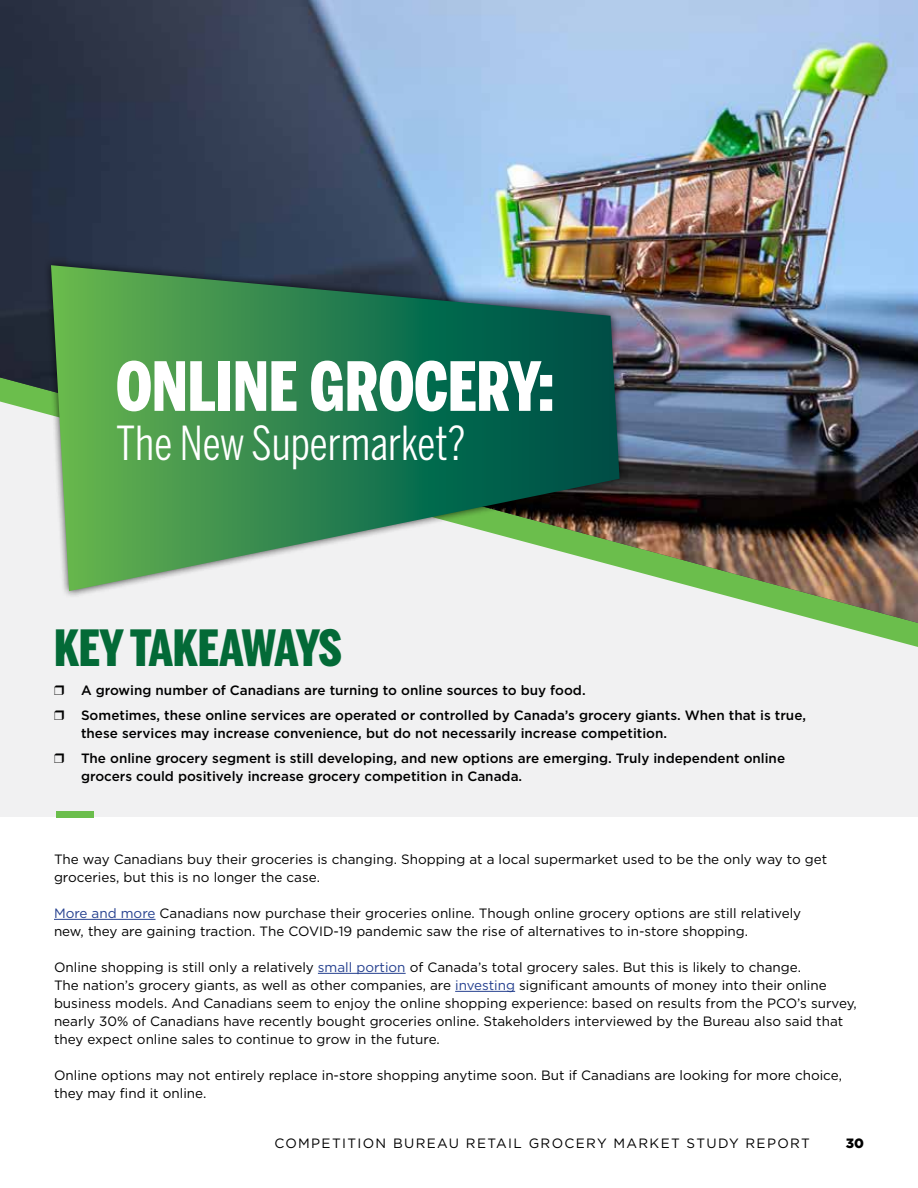
<style>
.page{position:relative;width:918px;height:1188px;background:#fff}
.page>*{position:absolute;margin:0;border:0;box-sizing:border-box;transform-origin:0 0}
.t1{font:900 67.05px "Benton Sans Comp";color:#fff}
.t2{font:900 49.5px "Benton Sans Comp";letter-spacing:-.015em;color:#036a37}
.t3{font:46.5px "Benton Sans Comp";color:#fff}
.t4{font:13.5px/18px "Gotham";color:#000}
.t5{font:500 13.5px/24.8px "Gotham";color:#000}
.t6{font:13.5px "Gotham";letter-spacing:.1em;color:#000}
.t7{font:900 13.5px "Gotham";color:#000}
.s1{color:#25408f}
</style>
<div class="page">
<div style="left:0;top:0;width:918px;height:816px;background:#f1f1f2"></div>
<hr style="left:54px;top:919px;width:102px;height:1px;background:#25408f">
<hr style="left:318px;top:973px;width:88px;height:1px;background:#25408f">
<hr style="left:455px;top:991px;width:60px;height:1px;background:#25408f">
<img style="left:0;top:0;width:918px;height:623px">
<div style="left:43px;top:257px;width:585px;height:342px;background:#000;opacity:.75"></div>
<svg style="left:51px;top:265px;width:569px;height:326px"></svg>
<div style="left:56px;top:812px;width:37px;height:6px;background:#6bbe4c"></div>
<h1 class="t1" style="left:116px;top:347px;width:440px">ONLINE GROCERY:</h1>
<h3 class="t3" style="left:116px;top:416px;width:351px">The New Supermarket?</h3>
<h2 class="t2" style="left:54px;top:619px;width:290px">KEY TAKEAWAYS</h2>
<p class="t5" style="left:54px;top:678px;width:754px">❒ A growing number of Canadians are turning to online sources to buy food.<br>❒ Sometimes, these online services are operated or controlled by Canada’s grocery giants. When that is true,</p>
<p class="t5" style="left:54px;top:721px;width:733px;text-indent:27px">these services may increase convenience, but do not necessarily increase competition.<br>❒ The online grocery segment is still developing, and new options are emerging. Truly independent online</p>
<p class="t5" style="left:81px;top:764px;width:443px">grocers could positively increase grocery competition in Canada.</p>
<p class="t4" style="left:54px;top:850px;width:775px">The way Canadians buy their groceries is changing. Shopping at a local supermarket used to be the only way to get groceries, but this is no longer the case.</p>
<p class="t4" style="left:54px;top:904px;width:749px"><span class="s1">More and more</span> Canadians now purchase their groceries online. Though online grocery options are still relatively new, they are gaining traction. The COVID-19 pandemic saw the rise of alternatives to in-store shopping.</p>
<p class="t4" style="left:54px;top:958px;width:804px">Online shopping is still only a relatively <span class="s1">small portion</span> of Canada’s total grocery sales. But this is likely to change.<br>The nation’s grocery giants, as well as other companies, are <span class="s1">investing</span> significant amounts of money into their online business models. And Canadians seem to enjoy the online shopping experience: based on results from the PCO’s survey, nearly 30% of Canadians have recently bought groceries online. Stakeholders interviewed by the Bureau also said that they expect online sales to continue to grow in the future.</p>
<p class="t4" style="left:54px;top:1066px;width:789px">Online options may not entirely replace in-store shopping anytime soon. But if Canadians are looking for more choice, they may find it online.</p>
<p class="t6" style="left:274px;top:1134px;width:537px">COMPETITION BUREAU RETAIL GROCERY MARKET STUDY REPORT</p>
<p class="t7" style="left:846px;top:1133px;width:20px">30</p>
</div>
